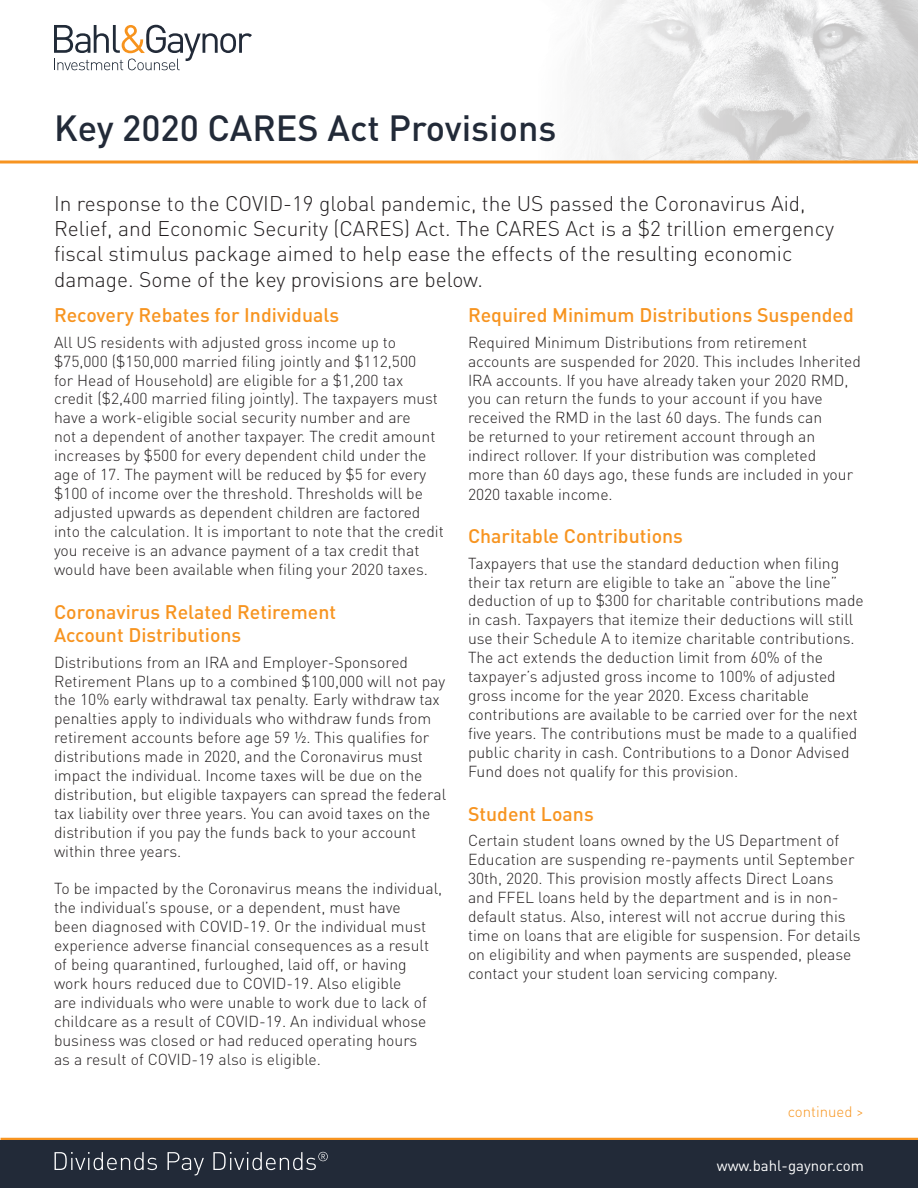
<style>
.page{position:relative;width:918px;height:1188px;background:#fff}
.page>*{position:absolute;margin:0;border:0;box-sizing:border-box;transform-origin:0 0}
.t1{font:500 36px "DIN Pro";color:#222a38}
.t2{font:300 21px/25.2px "DIN Pro";color:#231f20}
.t3{font:500 19.5px/23.4px "DIN Pro";color:#f79420}
.t4{font:300 15.75px/18.9px "DIN Pro";color:#231f20}
.t5{font:15px "DIN Pro";color:#fff}
.t6{font:300 15px "DIN Pro";color:#f7951f}
</style>
<div class="page">
<img style="left:580px;top:0;width:338px;height:160px">
<svg style="left:0;top:160px;width:918px;height:4px;background:#f7ad56"></svg>
<svg style="left:54px;top:25px;width:198px;height:45px"></svg>
<hr style="left:1px;top:1138px;width:917px;height:3px;background:#f79420">
<div style="left:0;top:1141px;width:918px;height:47px;background:#222a38"></div>
<svg style="left:55px;top:1152px;width:102px;height:18px"></svg>
<svg style="left:168px;top:1152px;width:36px;height:23px"></svg>
<svg style="left:213px;top:1152px;width:115px;height:18px"></svg>
<h1 class="t1" style="left:54px;top:103px;width:504px">Key 2020 CARES Act Provisions</h1>
<p class="t2" style="left:54px;top:190px;width:782px">In response to the COVID-19 global pandemic, the US passed the Coronavirus Aid, Relief, and Economic Security (CARES) Act. The CARES Act is a $2 trillion emergency fiscal stimulus package aimed to help ease the effects of the resulting economic damage. Some of the key provisions are below.</p>
<p class="t3" style="left:54px;top:303px;width:287px">Recovery Rebates for Individuals</p>
<p class="t4" style="left:54px;top:332px;width:391px">All US residents with adjusted gross income up to $75,000 ($150,000 married filing jointly and $112,500<br>for Head of Household) are eligible for a $1,200 tax credit ($2,400 married filing jointly). The taxpayers must have a work-eligible social security number and are<br>not a dependent of another taxpayer. The credit amount increases by $500 for every dependent child under the age of 17. The payment will be reduced by $5 for every $100 of income over the threshold. Thresholds will be adjusted upwards as dependent children are factored into the calculation. It is important to note that the credit you receive is an advance payment of a tax credit that would have been available when filing your 2020 taxes.</p>
<p class="t3" style="left:54px;top:599px;width:284px">Coronavirus Related Retirement<br>Account Distributions</p>
<p class="t4" style="left:54px;top:652px;width:394px">Distributions from an IRA and Employer-Sponsored Retirement Plans up to a combined $100,000 will not pay the 10% early withdrawal tax penalty. Early withdraw tax penalties apply to individuals who withdraw funds from retirement accounts before age 59 ½. This qualifies for distributions made in 2020, and the Coronavirus must impact the individual. Income taxes will be due on the distribution, but eligible taxpayers can spread the federal tax liability over three years. You can avoid taxes on the distribution if you pay the funds back to your account within three years.</p>
<p class="t4" style="left:54px;top:879px;width:390px">To be impacted by the Coronavirus means the individual, the individual’s spouse, or a dependent, must have<br>been diagnosed with COVID-19. Or the individual must experience adverse financial consequences as a result of being quarantined, furloughed, laid off, or having work hours reduced due to COVID-19. Also eligible<br>are individuals who were unable to work due to lack of childcare as a result of COVID-19. An individual whose business was closed or had reduced operating hours<br>as a result of COVID-19 also is eligible.</p>
<p class="t3" style="left:468px;top:303px;width:387px">Required Minimum Distributions Suspended</p>
<p class="t4" style="left:468px;top:332px;width:395px">Required Minimum Distributions from retirement accounts are suspended for 2020. This includes Inherited IRA accounts. If you have already taken your 2020 RMD, you can return the funds to your account if you have received the RMD in the last 60 days. The funds can<br>be returned to your retirement account through an indirect rollover. If your distribution was completed<br>more than 60 days ago, these funds are included in your 2020 taxable income.</p>
<p class="t3" style="left:468px;top:524px;width:216px">Charitable Contributions</p>
<p class="t4" style="left:468px;top:553px;width:397px">Taxpayers that use the standard deduction when filing their tax return are eligible to take an “above the line” deduction of up to $300 for charitable contributions made in cash. Taxpayers that itemize their deductions will still use their Schedule A to itemize charitable contributions.<br>The act extends the deduction limit from 60% of the taxpayer’s adjusted gross income to 100% of adjusted gross income for the year 2020. Excess charitable contributions are available to be carried over for the next five years. The contributions must be made to a qualified public charity in cash. Contributions to a Donor Advised Fund does not qualify for this provision.</p>
<p class="t3" style="left:468px;top:801px;width:127px">Student Loans</p>
<p class="t4" style="left:468px;top:831px;width:394px">Certain student loans owned by the US Department of Education are suspending re-payments until September 30th, 2020. This provision mostly affects Direct Loans and FFEL loans held by the department and is in non&shy;default status. Also, interest will not accrue during this time on loans that are eligible for suspension. For details on eligibility and when payments are suspended, please contact your student loan servicing company.</p>
<p class="t6" style="left:788px;top:1101px;width:78px">continued &gt;</p>
<p class="t5" style="left:717px;top:1155px;width:149px">www.bahl-gaynor.com</p>
</div>
